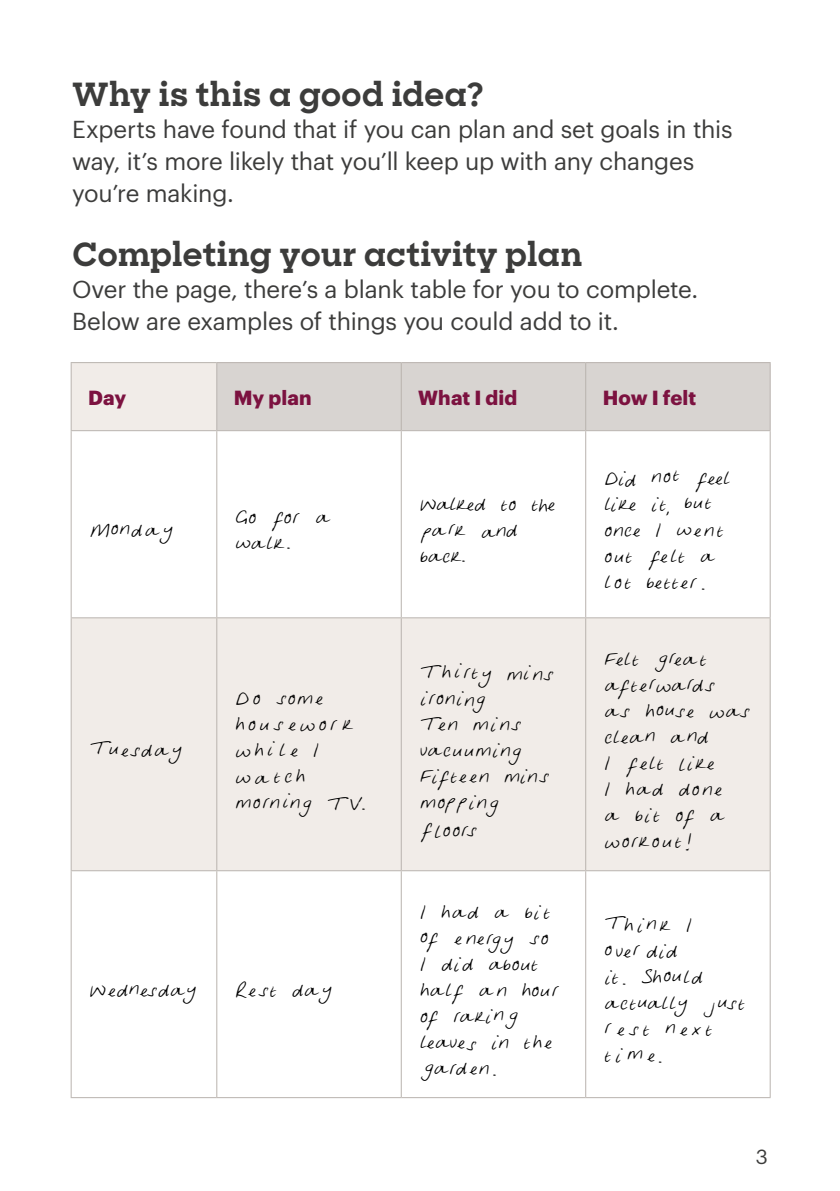
<style>
.page{position:relative;width:840px;height:1191px;background:#fff}
.page>*{position:absolute;margin:0;border:0;box-sizing:border-box;transform-origin:0 0}
.t1{font:46px "Madeleine";letter-spacing:-.06em;color:#000}
.t2{font:46px "Madeleine";letter-spacing:-.08em;color:#000}
.t3{font:46px "Madeleine";letter-spacing:-.09em;color:#000}
.t4{font:46px "Madeleine";letter-spacing:-.04em;color:#000}
.t5{font:46px "Madeleine";color:#000}
.t6{font:46px "Madeleine";letter-spacing:-.1em;color:#000}
.t7{font:700 32px "Sharp Slab";color:#3c3c3b}
.t8{font:24px/32px "Graphik";letter-spacing:-.01em;color:#3c3c3b}
.t9{font:700 20px "Graphik";letter-spacing:.005em;color:#7c1240}
.t10{font:20px "Graphik";color:#3c3c3b}
</style>
<div class="page">
<div style="left:72px;top:363px;width:144px;height:67px;background:#f1ece8"></div>
<div style="left:217px;top:363px;width:552px;height:67px;background:#d8d4d1"></div>
<svg style="left:72px;top:431px;width:697px;height:666px"></svg>
<hr style="left:71px;top:362px;width:146px;height:1px;background:#b9b3ae">
<hr style="left:71px;top:363px;width:1px;height:67px;background:#b9b3ae">
<hr style="left:217px;top:362px;width:184px;height:1px;background:#b9b3ae">
<hr style="left:216px;top:363px;width:1px;height:67px;background:#b9b3ae">
<hr style="left:401px;top:362px;width:184px;height:1px;background:#b9b3ae">
<hr style="left:400px;top:363px;width:1px;height:67px;background:#b9b3ae">
<hr style="left:585px;top:362px;width:185px;height:1px;background:#b9b3ae">
<hr style="left:585px;top:363px;width:1px;height:67px;background:#b9b3ae">
<hr style="left:769px;top:363px;width:1px;height:67px;background:#b9b3ae">
<hr style="left:71px;top:430px;width:146px;height:1px;background:#b9b3ae">
<hr style="left:71px;top:431px;width:1px;height:186px;background:#b9b3ae">
<hr style="left:217px;top:430px;width:184px;height:1px;background:#b9b3ae">
<hr style="left:216px;top:431px;width:1px;height:186px;background:#b9b3ae">
<hr style="left:401px;top:430px;width:184px;height:1px;background:#b9b3ae">
<hr style="left:400px;top:431px;width:1px;height:186px;background:#b9b3ae">
<hr style="left:585px;top:430px;width:185px;height:1px;background:#b9b3ae">
<hr style="left:585px;top:431px;width:1px;height:186px;background:#b9b3ae">
<hr style="left:769px;top:431px;width:1px;height:186px;background:#b9b3ae">
<hr style="left:71px;top:617px;width:146px;height:1px;background:#b9b3ae">
<hr style="left:71px;top:618px;width:1px;height:252px;background:#b9b3ae">
<hr style="left:217px;top:617px;width:184px;height:1px;background:#b9b3ae">
<hr style="left:216px;top:618px;width:1px;height:252px;background:#b9b3ae">
<hr style="left:401px;top:617px;width:184px;height:1px;background:#b9b3ae">
<hr style="left:400px;top:618px;width:1px;height:252px;background:#b9b3ae">
<hr style="left:585px;top:617px;width:185px;height:1px;background:#b9b3ae">
<hr style="left:585px;top:618px;width:1px;height:252px;background:#b9b3ae">
<hr style="left:769px;top:618px;width:1px;height:252px;background:#b9b3ae">
<hr style="left:71px;top:870px;width:146px;height:1px;background:#b9b3ae">
<hr style="left:71px;top:871px;width:1px;height:226px;background:#b9b3ae">
<hr style="left:217px;top:870px;width:184px;height:1px;background:#b9b3ae">
<hr style="left:216px;top:871px;width:1px;height:226px;background:#b9b3ae">
<hr style="left:401px;top:870px;width:184px;height:1px;background:#b9b3ae">
<hr style="left:400px;top:871px;width:1px;height:226px;background:#b9b3ae">
<hr style="left:585px;top:870px;width:185px;height:1px;background:#b9b3ae">
<hr style="left:585px;top:871px;width:1px;height:226px;background:#b9b3ae">
<hr style="left:769px;top:871px;width:1px;height:226px;background:#b9b3ae">
<hr style="left:71px;top:1097px;width:146px;height:1px;background:#b9b3ae">
<hr style="left:217px;top:1097px;width:184px;height:1px;background:#b9b3ae">
<hr style="left:401px;top:1097px;width:184px;height:1px;background:#b9b3ae">
<hr style="left:585px;top:1097px;width:185px;height:1px;background:#b9b3ae">
<p class="t7" style="left:72px;top:72px;width:413px">Why is this a good idea?</p>
<p class="t8" style="left:72px;top:112px;width:661px">Experts have found that if you can plan and set goals in this way, it’s more likely that you’ll keep up with any changes you’re making.</p>
<p class="t7" style="left:72px;top:232px;width:511px">Completing your activity plan</p>
<p class="t8" style="left:72px;top:272px;width:627px">Over the page, there’s a blank table for you to complete.<br>Below are examples of things you could add to it.</p>
<p class="t9" style="left:88px;top:382px;width:39px">Day</p>
<p class="t9" style="left:234px;top:382px;width:79px">My plan</p>
<p class="t9" style="left:418px;top:382px;width:100px">What I did</p>
<p class="t9" style="left:602px;top:382px;width:95px">How I felt</p>
<p class="t1" style="left:88px;top:500px;width:88px">Monday</p>
<p class="t1" style="left:234px;top:488px;width:101px">Go for a</p>
<p class="t1" style="left:234px;top:513px;width:60px">walk.</p>
<p class="t1" style="left:88px;top:720px;width:97px">Tuesday</p>
<p class="t1" style="left:234px;top:669px;width:93px">Do some</p>
<p class="t5" style="left:234px;top:696px;width:123px">housework</p>
<p class="t1" style="left:234px;top:720px;width:88px">while I</p>
<p class="t1" style="left:234px;top:746px;width:74px">watch</p>
<p class="t2" style="left:234px;top:774px;width:135px">morning TV.</p>
<p class="t1" style="left:88px;top:960px;width:247px">Wednesday Rest day</p>
<p class="t3" style="left:418px;top:474px;width:140px">Walked to the</p>
<p class="t1" style="left:418px;top:500px;width:103px">park and</p>
<p class="t1" style="left:418px;top:526px;width:50px">back.</p>
<p class="t1" style="left:418px;top:644px;width:139px">Thirty mins</p>
<p class="t2" style="left:418px;top:670px;width:71px">ironing</p>
<p class="t1" style="left:418px;top:696px;width:107px">Ten mins</p>
<p class="t1" style="left:418px;top:722px;width:107px">vacuuming</p>
<p class="t1" style="left:418px;top:746px;width:134px">Fifteen mins</p>
<p class="t2" style="left:418px;top:774px;width:84px">mopping</p>
<p class="t1" style="left:418px;top:802px;width:62px">floors</p>
<p class="t1" style="left:418px;top:882px;width:136px">I had a bit</p>
<p class="t1" style="left:418px;top:909px;width:134px">of energy so</p>
<p class="t1" style="left:418px;top:934px;width:123px">I did about</p>
<p class="t1" style="left:418px;top:960px;width:145px">half an hour</p>
<p class="t6" style="left:418px;top:986px;width:103px">of raking</p>
<p class="t2" style="left:418px;top:1012px;width:137px">leaves in the</p>
<p class="t1" style="left:418px;top:1038px;width:81px">garden.</p>
<p class="t2" style="left:602px;top:448px;width:131px">Did not feel</p>
<p class="t3" style="left:602px;top:474px;width:112px">like it, but</p>
<p class="t1" style="left:602px;top:500px;width:124px">once I went</p>
<p class="t1" style="left:602px;top:526px;width:116px">out felt a</p>
<p class="t4" style="left:602px;top:552px;width:105px">lot better.</p>
<p class="t1" style="left:602px;top:629px;width:107px">Felt great</p>
<p class="t2" style="left:602px;top:655px;width:116px">afterwards</p>
<p class="t2" style="left:602px;top:681px;width:151px">as house was</p>
<p class="t1" style="left:602px;top:707px;width:109px">clean and</p>
<p class="t1" style="left:602px;top:733px;width:115px">I felt like</p>
<p class="t1" style="left:602px;top:759px;width:122px">I had done</p>
<p class="t1" style="left:602px;top:785px;width:126px">a bit of a</p>
<p class="t4" style="left:602px;top:813px;width:92px">workout!</p>
<p class="t1" style="left:602px;top:895px;width:92px">Think I</p>
<p class="t1" style="left:602px;top:921px;width:78px">overdid</p>
<p class="t1" style="left:602px;top:947px;width:103px">it. Should</p>
<p class="t1" style="left:602px;top:973px;width:146px">actually just</p>
<p class="t5" style="left:602px;top:999px;width:113px">rest next</p>
<p class="t1" style="left:602px;top:1025px;width:62px">time.</p>
<p class="t10" style="left:755px;top:1142px;width:14px">3</p>
</div>
